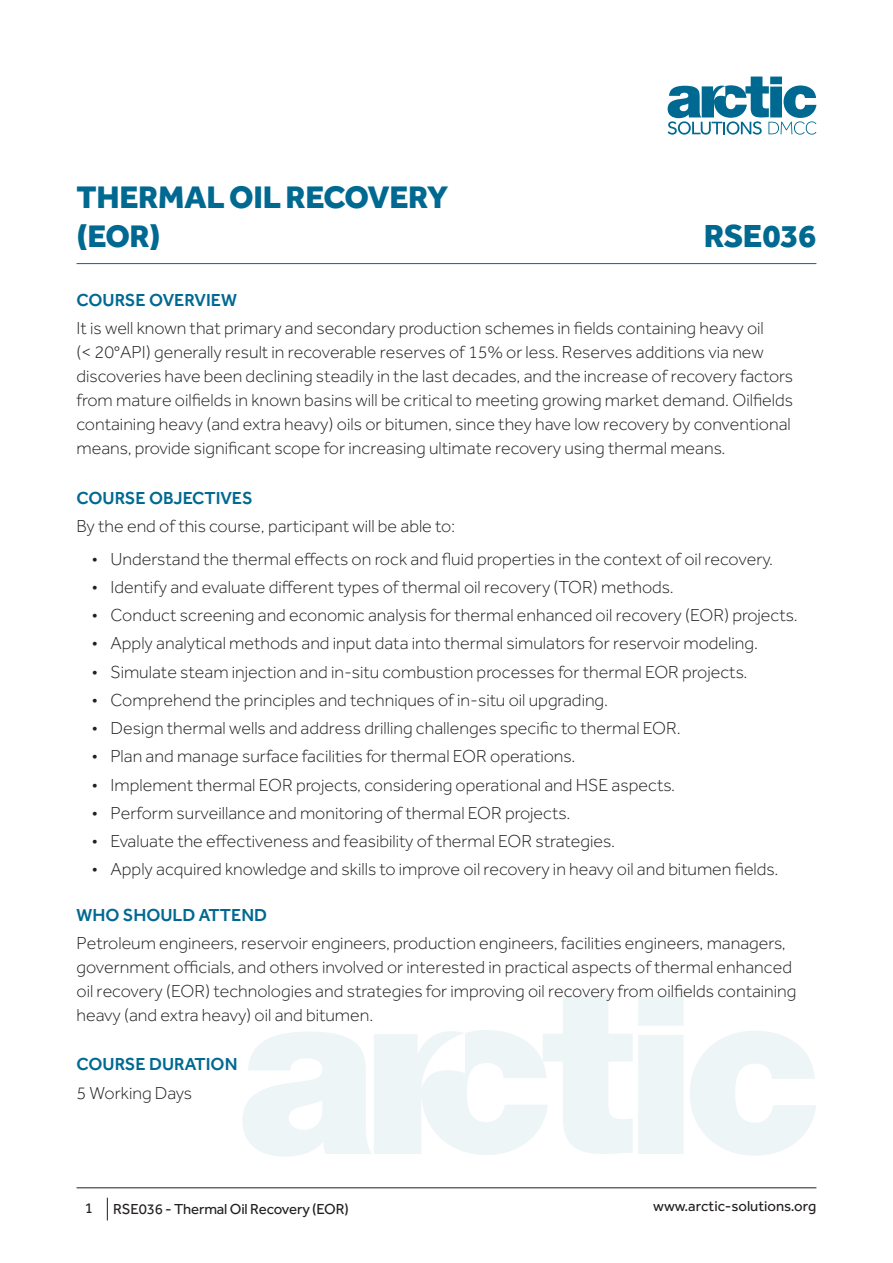
<style>
.page{position:relative;width:893px;height:1263px;background:#fff}
.page>*{position:absolute;margin:0;border:0;box-sizing:border-box;transform-origin:0 0}
.Code_-_Course_Outlin{font:800 33px "Effra";letter-spacing:-.01em;color:#006991}
.Title_-_Course_Outli{font:800 32.25px/38.7px "Effra";letter-spacing:-.01em;color:#006991}
.Normal_-_Course_Outl{font:300 18px/24px "Effra";color:#231f20}
.Heading_-_Course_Out{font:500 18px "Effra";color:#006991}
.t1{font:15px "Effra";letter-spacing:-.01em;color:#231f20}
</style>
<div class="page">
<hr style="left:77px;top:1187px;width:739px;height:1px;background:#231f20">
<svg style="left:107px;top:1198px;width:1px;height:22px"></svg>
<svg style="left:668px;top:77px;width:148px;height:58px"></svg>
<svg style="left:690px;top:1031px;width:126px;height:125px"></svg>
<svg style="left:243px;top:996px;width:440px;height:161px"></svg>
<hr style="left:77px;top:263px;width:739px;height:1px;background:#006991">
<p class="Title_-_Course_Outli" style="left:77px;top:177px;width:374px">THERMAL OIL RECOVERY (EOR)</p>
<p class="Code_-_Course_Outlin" style="left:704px;top:215px;width:114px">RSE036</p>
<p class="Heading_-_Course_Out" style="left:77px;top:289px;width:162px">COURSE OVERVIEW</p>
<p class="Normal_-_Course_Outl" style="left:77px;top:316px;width:718px">It is well known that primary and secondary production schemes in fields containing heavy oil<br>(&lt; 20°API) generally result in recoverable reserves of 15% or less. Reserves additions via new discoveries have been declining steadily in the last decades, and the increase of recovery factors from mature oilfields in known basins will be critical to meeting growing market demand. Oilfields containing heavy (and extra heavy) oils or bitumen, since they have low recovery by conventional means, provide significant scope for increasing ultimate recovery using thermal means.</p>
<p class="Heading_-_Course_Out" style="left:77px;top:487px;width:178px">COURSE OBJECTIVES</p>
<p class="Normal_-_Course_Outl" style="left:77px;top:514px;width:380px">By the end of this course, participant will be able to:</p>
<p class="Normal_-_Course_Outl" style="left:92px;top:546px;width:683px">• Understand the thermal effects on rock and fluid properties in the context of oil recovery.</p>
<p class="Normal_-_Course_Outl" style="left:92px;top:575px;width:584px">• Identify and evaluate different types of thermal oil recovery (TOR) methods.</p>
<p class="Normal_-_Course_Outl" style="left:92px;top:603px;width:707px">• Conduct screening and economic analysis for thermal enhanced oil recovery (EOR) projects.</p>
<p class="Normal_-_Course_Outl" style="left:92px;top:631px;width:668px">• Apply analytical methods and input data into thermal simulators for reservoir modeling.</p>
<p class="Normal_-_Course_Outl" style="left:92px;top:659px;width:657px">• Simulate steam injection and in-situ combustion processes for thermal EOR projects.</p>
<p class="Normal_-_Course_Outl" style="left:92px;top:688px;width:518px">• Comprehend the principles and techniques of in-situ oil upgrading.</p>
<p class="Normal_-_Course_Outl" style="left:92px;top:716px;width:591px">• Design thermal wells and address drilling challenges specific to thermal EOR.</p>
<p class="Normal_-_Course_Outl" style="left:92px;top:744px;width:485px">• Plan and manage surface facilities for thermal EOR operations.</p>
<p class="Normal_-_Course_Outl" style="left:92px;top:772px;width:585px">• Implement thermal EOR projects, considering operational and HSE aspects.</p>
<p class="Normal_-_Course_Outl" style="left:92px;top:801px;width:480px">• Perform surveillance and monitoring of thermal EOR projects.</p>
<p class="Normal_-_Course_Outl" style="left:92px;top:829px;width:525px">• Evaluate the effectiveness and feasibility of thermal EOR strategies.</p>
<p class="Normal_-_Course_Outl" style="left:92px;top:857px;width:688px">• Apply acquired knowledge and skills to improve oil recovery in heavy oil and bitumen fields.</p>
<p class="Heading_-_Course_Out" style="left:77px;top:904px;width:192px">WHO SHOULD ATTEND</p>
<p class="Normal_-_Course_Outl" style="left:77px;top:931px;width:721px">Petroleum engineers, reservoir engineers, production engineers, facilities engineers, managers, government officials, and others involved or interested in practical aspects of thermal enhanced oil recovery (EOR) technologies and strategies for improving oil recovery from oilfields containing heavy (and extra heavy) oil and bitumen.</p>
<p class="Heading_-_Course_Out" style="left:77px;top:1054px;width:162px">COURSE DURATION</p>
<p class="Normal_-_Course_Outl" style="left:77px;top:1080px;width:117px">5 Working Days</p>
<p class="t1" style="left:85px;top:1199px;width:10px">1</p>
<p class="t1" style="left:113px;top:1200px;width:237px">RSE036 - Thermal Oil Recovery (EOR)</p>
<p class="t1" style="left:653px;top:1198px;width:165px">www.arctic-solutions.org</p>
</div>
